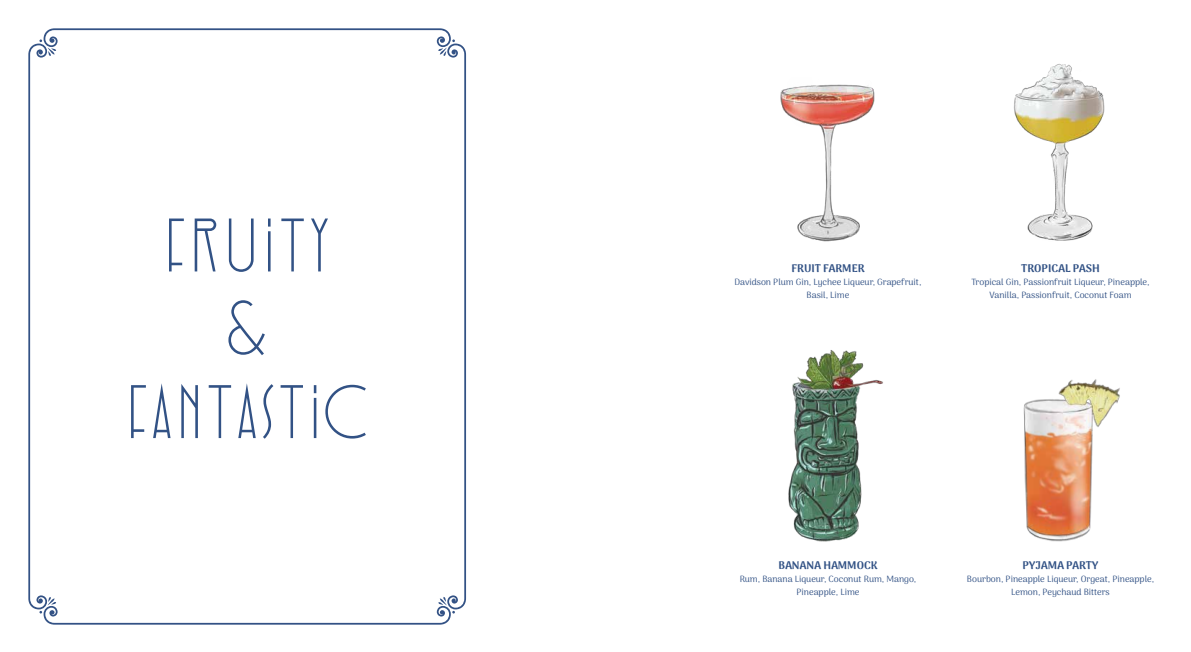
<style>
.page{position:relative;width:1191px;height:652px;background:#fff}
.page>*{position:absolute;margin:0;border:0;box-sizing:border-box;transform-origin:0 0}
.t1{font:72px/83.3px "Garine First";color:#325285;text-align:center}
.t2{font:700 11px "Arima";color:#325285}
.t3{font:9px/13px "Arima";color:#325285;text-align:center}
</style>
<div class="page">
<svg style="left:28px;top:28px;width:438px;height:597px"></svg>
<img style="left:780px;top:84px;width:95px;height:158px">
<img style="left:788px;top:350px;width:95px;height:192px">
<img style="left:1014px;top:64px;width:91px;height:177px">
<img style="left:1023px;top:379px;width:97px;height:163px">
<h1 class="t1" style="left:124px;top:205px;width:247px">FRUITY<br>&amp;<br>FANTASTIC</h1>
<p class="t2" style="left:791px;top:261px;width:75px">FRUIT FARMER</p>
<p class="t3" style="left:734px;top:275px;width:188px">Davidson Plum Gin, Lychee Liqueur, Grapefruit,<br>Basil, Lime</p>
<p class="t2" style="left:1021px;top:261px;width:80px">TROPICAL PASH</p>
<p class="t3" style="left:971px;top:275px;width:180px">Tropical Gin, Passionfruit Liqueur, Pineapple,<br>Vanilla, Passionfruit, Coconut Foam</p>
<p class="t2" style="left:778px;top:559px;width:101px">BANANA HAMMOCK</p>
<p class="t3" style="left:739px;top:573px;width:178px">Rum, Banana Liqueur, Coconut Rum, Mango,<br>Pineapple, Lime</p>
<p class="t2" style="left:1022px;top:559px;width:78px">PYJAMA PARTY</p>
<p class="t3" style="left:967px;top:573px;width:189px">Bourbon, Pineapple Liqueur, Orgeat, Pineapple,<br>Lemon, Peychaud Bitters</p>
</div>
